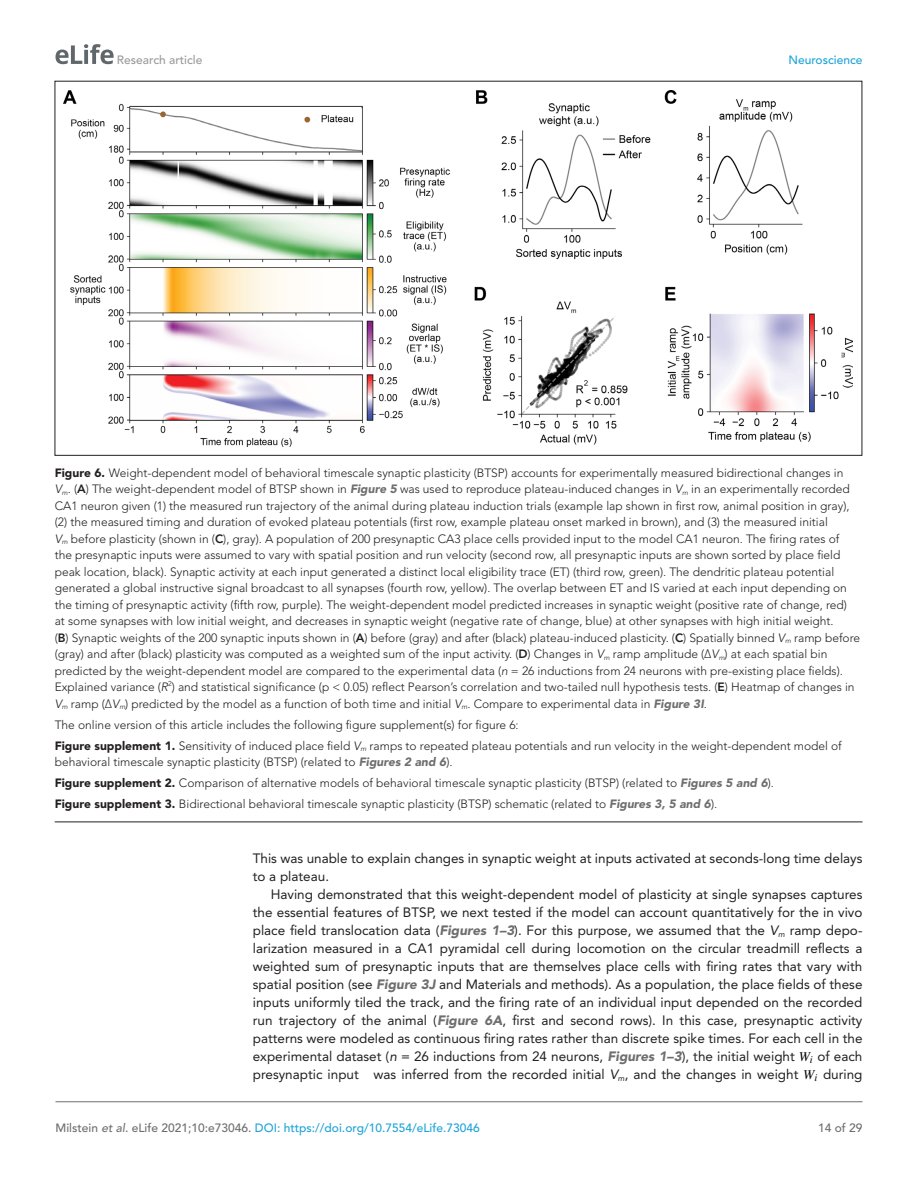
<style>
.page{position:relative;width:918px;height:1188px;background:#fff}
.page>*{position:absolute;margin:0;border:0;box-sizing:border-box;transform-origin:0 0}
.t1{font:13.5px/18px "Avenir LT Std";color:#231f20}
.t2{font:300 12px/16.5px "Avenir LT Std";color:#231f20}
.t3{font:500 12px "Avenir LT Std";color:#1ea4d7}
.t4{font:500 12px "Avenir LT Std";color:#9a9a9a}
.t5{font:500 12px "Avenir LT Std";color:#6e6e70}
.s1{font-weight:900}
.s2{font-style:italic}
.s3{font-weight:800}
.s4{font-weight:900;font-style:italic;color:#6e6e70}
.s5{font-family:"STIX General";font-style:italic;color:#000}
.s6{color:#6e6e70}
.s7{font-style:italic;color:#6e6e70}
</style>
<div class="page">
<svg style="left:56px;top:44px;width:58px;height:20px"></svg>
<hr style="left:56px;top:1101px;width:806px;height:1px;background:#6e6e70">
<hr style="left:55px;top:822px;width:807px;height:1px;background:#231f20">
<img style="left:64px;top:90px;width:789px;height:356px">
<p class="t4" style="left:117px;top:53px;width:87px">Research article</p>
<p class="t3" style="left:788px;top:53px;width:76px">Neuroscience</p>
<p class="t2" style="left:55px;top:464px;width:807px"><span class="s1">Figure 6.</span> Weight-dependent model of behavioral timescale synaptic plasticity (BTSP) accounts for experimentally measured bidirectional changes in <span class="s2">V</span><sub>m</sub>. (<span class="s3">A</span>) The weight-dependent model of BTSP shown in <span class="s4">Figure 5</span> was used to reproduce plateau-induced changes in <span class="s2">V</span><sub>m</sub> in an experimentally recorded CA1 neuron given (1) the measured run trajectory of the animal during plateau induction trials (example lap shown in first row, animal position in gray), (2) the measured timing and duration of evoked plateau potentials (first row, example plateau onset marked in brown), and (3) the measured initial<br><span class="s2">V</span><sub>m</sub> before plasticity (shown in (<span class="s3">C</span>), gray). A population of 200 presynaptic CA3 place cells provided input to the model CA1 neuron. The firing rates of<br>the presynaptic inputs were assumed to vary with spatial position and run velocity (second row, all presynaptic inputs are shown sorted by place field peak location, black). Synaptic activity at each input generated a distinct local eligibility trace (ET) (third row, green). The dendritic plateau potential generated a global instructive signal broadcast to all synapses (fourth row, yellow). The overlap between ET and IS varied at each input depending on the timing of presynaptic activity (fifth row, purple). The weight-dependent model predicted increases in synaptic weight (positive rate of change, red) at some synapses with low initial weight, and decreases in synaptic weight (negative rate of change, blue) at other synapses with high initial weight.<br>(<span class="s3">B</span>) Synaptic weights of the 200 synaptic inputs shown in (<span class="s3">A</span>) before (gray) and after (black) plateau-induced plasticity. (<span class="s3">C</span>) Spatially binned <span class="s2">V</span><sub>m</sub> ramp before (gray) and after (black) plasticity was computed as a weighted sum of the input activity. (<span class="s3">D</span>) Changes in <span class="s2">V</span><sub>m</sub> ramp amplitude (Δ<span class="s2">V</span><sub>m</sub>) at each spatial bin predicted by the weight-dependent model are compared to the experimental data (<span class="s2">n</span> = 26 inductions from 24 neurons with pre-existing place fields).<br>Explained variance (<span class="s2">R</span><sup>2</sup>) and statistical significance (p &lt; 0.05) reflect Pearson’s correlation and two-tailed null hypothesis tests. (<span class="s3">E</span>) Heatmap of changes in <span class="s2">V</span><sub>m</sub> ramp (Δ<span class="s2">V</span><sub>m</sub>) predicted by the model as a function of both time and initial <span class="s2">V</span><sub>m</sub>. Compare to experimental data in <span class="s4">Figure 3I</span>.</p>
<p class="t2" style="left:55px;top:714px;width:789px;line-height:21px">The online version of this article includes the following figure supplement(s) for figure 6:<br><span class="s1">Figure supplement 1.</span> Sensitivity of induced place field <span class="s2">V</span><sub>m</sub> ramps to repeated plateau potentials and run velocity in the weight-dependent model of</p>
<p class="t2" style="left:55px;top:751px;width:721px;line-height:21px">behavioral timescale synaptic plasticity (BTSP) (related to <span class="s4">Figures 2 and 6</span>).<br><span class="s1">Figure supplement 2.</span> Comparison of alternative models of behavioral timescale synaptic plasticity (BTSP) (related to <span class="s4">Figures 5 and 6</span>).<br><span class="s1">Figure supplement 3.</span> Bidirectional behavioral timescale synaptic plasticity (BTSP) schematic (related to <span class="s4">Figures 3, 5 and 6</span>).</p>
<p class="t1" style="left:253px;top:850px;width:611px">This was unable to explain changes in synaptic weight at inputs activated at seconds-long time delays to a plateau.</p>
<p class="t1" style="left:253px;top:886px;width:611px;text-align:justify;text-indent:18px">Having demonstrated that this weight-dependent model of plasticity at single synapses captures the essential features of BTSP, we next tested if the model can account quantitatively for the in vivo place field translocation data (<span class="s4">Figures 1–3</span>). For this purpose, we assumed that the <span class="s2">V</span><sub>m</sub> ramp depo&shy;larization measured in a CA1 pyramidal cell during locomotion on the circular treadmill reflects a weighted sum of presynaptic inputs that are themselves place cells with firing rates that vary with spatial position (see <span class="s4">Figure 3J</span> and Materials and methods). As a population, the place fields of these inputs uniformly tiled the track, and the firing rate of an individual input depended on the recorded run trajectory of the animal (<span class="s4">Figure 6A</span>, first and second rows). In this case, presynaptic activity patterns were modeled as continuous firing rates rather than discrete spike times. For each cell in the experimental dataset (<span class="s2">n</span> = 26 inductions from 24 neurons, <span class="s4">Figures 1–3</span>), the initial weight <span class="s5">W</span><sub>i</sub> of each presynaptic input was inferred from the recorded initial <span class="s2">V</span><sub>m</sub>, and the changes in weight <span class="s5">W</span><sub>i</sub> during</p>
<p class="t3" style="left:56px;top:1121px;width:426px"><span class="s6">Milstein</span> <span class="s7">et al</span><span class="s6">. eLife 2021;10:e73046.</span> DOI: https://doi.org/10.7554/eLife.73046</p>
<p class="t5" style="left:818px;top:1121px;width:46px">14 of 29</p>
</div>
